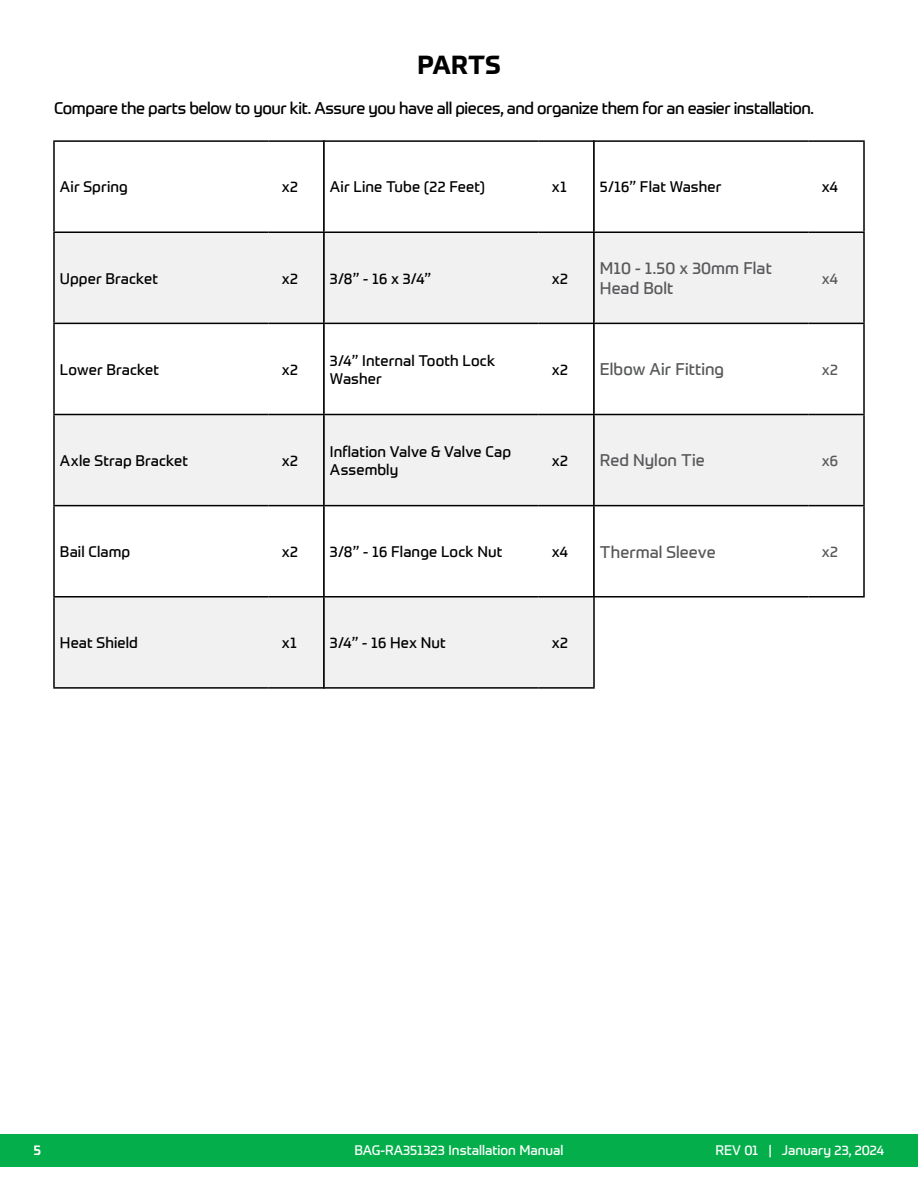
<style>
.page{position:relative;width:918px;height:1188px;background:#fff}
.page>*{position:absolute;margin:0;border:0;box-sizing:border-box;transform-origin:0 0}
.t1{font:700 25.5px "Prometo";letter-spacing:.005em;color:#000}
.t2{font:16.5px "Prometo";letter-spacing:-.025em;color:#000}
.t3{font:16.5px/19.8px "Prometo";letter-spacing:.005em;color:#58595b}
.t4{font:15px/18px "Prometo";letter-spacing:.005em;color:#000}
.t5{font:15px "Prometo";letter-spacing:.025em;color:#58595b}
.t6{font:13.5px "Prometo";color:#fff}
</style>
<div class="page">
<svg style="left:55px;top:233px;width:268px;height:454px;fill:#f1f1f2"></svg>
<hr style="left:53px;top:231px;width:215px;height:2px;background:#000">
<hr style="left:268px;top:231px;width:57px;height:2px;background:#000">
<hr style="left:53px;top:323px;width:215px;height:1px;background:#000">
<hr style="left:268px;top:323px;width:57px;height:1px;background:#000">
<hr style="left:53px;top:414px;width:215px;height:1px;background:#000">
<hr style="left:268px;top:414px;width:57px;height:1px;background:#000">
<hr style="left:53px;top:505px;width:215px;height:1px;background:#000">
<hr style="left:268px;top:505px;width:57px;height:1px;background:#000">
<hr style="left:53px;top:596px;width:215px;height:2px;background:#000">
<hr style="left:268px;top:596px;width:57px;height:2px;background:#000">
<hr style="left:53px;top:687px;width:215px;height:2px;background:#000">
<hr style="left:268px;top:687px;width:57px;height:2px;background:#000">
<hr style="left:53px;top:140px;width:215px;height:2px;background:#000">
<hr style="left:53px;top:142px;width:2px;height:89px;background:#000">
<hr style="left:268px;top:140px;width:57px;height:2px;background:#000">
<hr style="left:53px;top:233px;width:2px;height:90px;background:#000">
<hr style="left:53px;top:324px;width:2px;height:90px;background:#000">
<hr style="left:53px;top:415px;width:2px;height:90px;background:#000">
<hr style="left:53px;top:506px;width:2px;height:90px;background:#000">
<hr style="left:53px;top:598px;width:2px;height:89px;background:#000">
<svg style="left:325px;top:233px;width:268px;height:454px;fill:#f1f1f2"></svg>
<hr style="left:323px;top:140px;width:215px;height:2px;background:#000">
<hr style="left:538px;top:140px;width:57px;height:2px;background:#000">
<hr style="left:323px;top:231px;width:215px;height:2px;background:#000">
<hr style="left:538px;top:231px;width:57px;height:2px;background:#000">
<hr style="left:323px;top:323px;width:215px;height:1px;background:#000">
<hr style="left:538px;top:323px;width:57px;height:1px;background:#000">
<hr style="left:323px;top:414px;width:215px;height:1px;background:#000">
<hr style="left:538px;top:414px;width:57px;height:1px;background:#000">
<hr style="left:323px;top:505px;width:215px;height:1px;background:#000">
<hr style="left:538px;top:505px;width:57px;height:1px;background:#000">
<hr style="left:323px;top:596px;width:215px;height:2px;background:#000">
<hr style="left:538px;top:596px;width:57px;height:2px;background:#000">
<hr style="left:323px;top:687px;width:215px;height:2px;background:#000">
<hr style="left:538px;top:687px;width:57px;height:2px;background:#000">
<hr style="left:323px;top:142px;width:2px;height:89px;background:#000">
<hr style="left:323px;top:233px;width:2px;height:90px;background:#000">
<hr style="left:323px;top:324px;width:2px;height:90px;background:#000">
<hr style="left:323px;top:415px;width:2px;height:90px;background:#000">
<hr style="left:323px;top:506px;width:2px;height:90px;background:#000">
<hr style="left:323px;top:598px;width:2px;height:89px;background:#000">
<hr style="left:593px;top:598px;width:2px;height:89px;background:#000">
<svg style="left:595px;top:233px;width:268px;height:272px;fill:#f1f1f2"></svg>
<hr style="left:593px;top:140px;width:215px;height:2px;background:#000">
<hr style="left:808px;top:140px;width:57px;height:2px;background:#000">
<hr style="left:593px;top:142px;width:2px;height:89px;background:#000">
<hr style="left:863px;top:142px;width:2px;height:89px;background:#000">
<hr style="left:593px;top:231px;width:215px;height:2px;background:#000">
<hr style="left:593px;top:233px;width:2px;height:90px;background:#000">
<hr style="left:808px;top:231px;width:57px;height:2px;background:#000">
<hr style="left:863px;top:233px;width:2px;height:90px;background:#000">
<hr style="left:593px;top:323px;width:215px;height:1px;background:#000">
<hr style="left:593px;top:324px;width:2px;height:90px;background:#000">
<hr style="left:808px;top:323px;width:57px;height:1px;background:#000">
<hr style="left:863px;top:324px;width:2px;height:90px;background:#000">
<hr style="left:593px;top:414px;width:215px;height:1px;background:#000">
<hr style="left:593px;top:415px;width:2px;height:90px;background:#000">
<hr style="left:808px;top:414px;width:57px;height:1px;background:#000">
<hr style="left:863px;top:415px;width:2px;height:90px;background:#000">
<hr style="left:593px;top:505px;width:215px;height:1px;background:#000">
<hr style="left:593px;top:506px;width:2px;height:90px;background:#000">
<hr style="left:808px;top:505px;width:57px;height:1px;background:#000">
<hr style="left:863px;top:506px;width:2px;height:90px;background:#000">
<hr style="left:593px;top:596px;width:215px;height:2px;background:#000">
<hr style="left:808px;top:596px;width:57px;height:2px;background:#000">
<div style="left:0;top:1134px;width:918px;height:32px;background:#04af4b"></div>
<h1 class="t1" style="left:417px;top:49px;width:85px">PARTS</h1>
<p class="t2" style="left:54px;top:98px;width:762px">Compare the parts below to your kit. Assure you have all pieces, and organize them for an easier installation.</p>
<p class="t4" style="left:60px;top:178px;width:69px">Air Spring</p>
<p class="t4" style="left:282px;top:178px;width:18px">x2</p>
<p class="t4" style="left:330px;top:178px;width:157px">Air Line Tube (22 Feet)</p>
<p class="t4" style="left:552px;top:178px;width:17px">x1</p>
<p class="t4" style="left:600px;top:178px;width:123px">5/16” Flat Washer</p>
<p class="t4" style="left:822px;top:178px;width:18px">x4</p>
<p class="t4" style="left:60px;top:269px;width:99px">Upper Bracket</p>
<p class="t4" style="left:282px;top:269px;width:18px">x2</p>
<p class="t4" style="left:330px;top:269px;width:103px">3/8” - 16 x 3/4”</p>
<p class="t4" style="left:552px;top:269px;width:18px">x2</p>
<p class="t3" style="left:600px;top:258px;width:173px">M10 - 1.50 x 30mm Flat<br>Head Bolt</p>
<p class="t5" style="left:822px;top:269px;width:18px">x4</p>
<p class="t4" style="left:60px;top:360px;width:100px">Lower Bracket</p>
<p class="t4" style="left:282px;top:360px;width:18px">x2</p>
<p class="t4" style="left:330px;top:351px;width:167px">3/4” Internal Tooth Lock<br>Washer</p>
<p class="t4" style="left:552px;top:360px;width:18px">x2</p>
<p class="t3" style="left:600px;top:359px;width:126px">Elbow Air Fitting</p>
<p class="t5" style="left:822px;top:360px;width:18px">x2</p>
<p class="t4" style="left:60px;top:451px;width:130px">Axle Strap Bracket</p>
<p class="t4" style="left:282px;top:451px;width:18px">x2</p>
<p class="t4" style="left:330px;top:442px;width:183px">Inflation Valve &amp; Valve Cap<br>Assembly</p>
<p class="t4" style="left:552px;top:451px;width:18px">x2</p>
<p class="t3" style="left:600px;top:451px;width:106px">Red Nylon Tie</p>
<p class="t5" style="left:822px;top:451px;width:18px">x6</p>
<p class="t4" style="left:60px;top:543px;width:72px">Bail Clamp</p>
<p class="t4" style="left:282px;top:543px;width:18px">x2</p>
<p class="t4" style="left:330px;top:543px;width:174px">3/8” - 16 Flange Lock Nut</p>
<p class="t4" style="left:552px;top:543px;width:18px">x4</p>
<p class="t3" style="left:600px;top:542px;width:117px">Thermal Sleeve</p>
<p class="t5" style="left:822px;top:543px;width:18px">x2</p>
<p class="t4" style="left:60px;top:634px;width:79px">Heat Shield</p>
<p class="t4" style="left:282px;top:634px;width:17px">x1</p>
<p class="t4" style="left:330px;top:634px;width:117px">3/4” - 16 Hex Nut</p>
<p class="t4" style="left:552px;top:634px;width:18px">x2</p>
<p class="t6" style="left:34px;top:1142px;width:9px">5</p>
<p class="t6" style="left:354px;top:1142px;width:211px">BAG-RA351323 Installation Manual</p>
<p class="t6" style="left:715px;top:1142px;width:170px">REV 01 | January 23, 2024</p>
</div>
